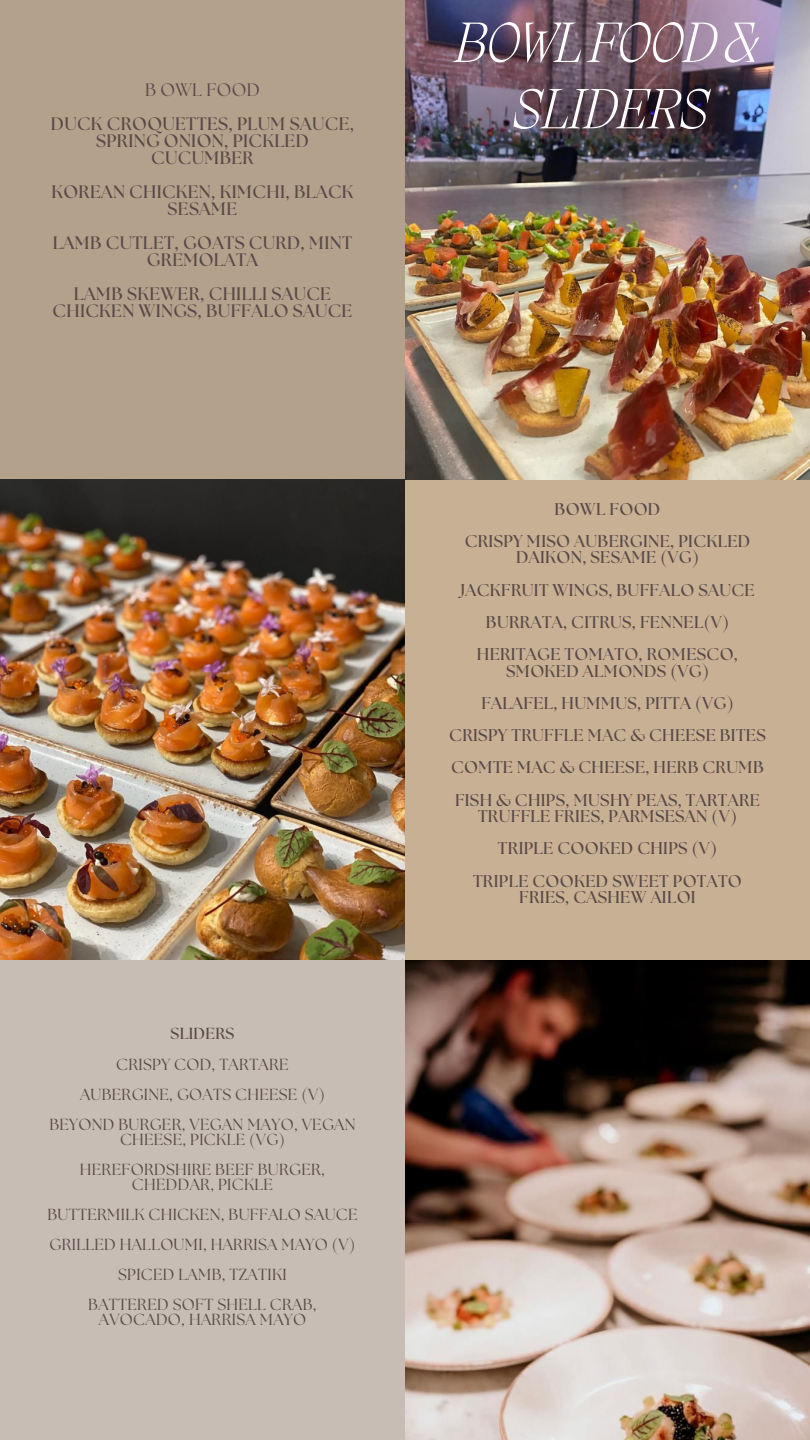
<style>
.page{position:relative;width:810px;height:1440px;background:#b4a18c}
.page>*{position:absolute;margin:0;border:0;box-sizing:border-box;transform-origin:0 0}
.t1{font:italic 200 58.3px "Migra";letter-spacing:-.015em;color:#fff}
.t2{font:700 18px/17.2px "The Seasons";letter-spacing:.02em;color:#594946;text-align:center}
.t3{font:18px "The Seasons";letter-spacing:.02em;color:#594946}
.t4{font:700 17px/16.5px "The Seasons";letter-spacing:.02em;color:#594946;text-align:center}
.t5{font:16px/15px "The Seasons";letter-spacing:.02em;color:#594946;text-align:center}
.t6{font:700 16px "The Seasons";letter-spacing:.02em;color:#594946}
</style>
<div class="page">
<img style="left:405px;top:0;width:405px;height:480px">
<img style="left:0;top:480px;width:405px;height:480px">
<img style="left:405px;top:960px;width:405px;height:480px">
<div style="left:405px;top:480px;width:405px;height:479px;background:#c8b095"></div>
<div style="left:0;top:960px;width:405px;height:479px;background:#c7bdb4"></div>
<h2 class="t3" style="left:145px;top:82px;width:116px">B OWL FOOD</h2>
<h2 class="t2" style="left:51px;top:116px;width:305px">DUCK CROQUETTES, PLUM SAUCE,<br>SPRING ONION, PICKLED<br>CUCUMBER</h2>
<p class="t2" style="left:52px;top:184px;width:303px">KOREAN CHICKEN, KIMCHI, BLACK<br>SESAME</p>
<p class="t2" style="left:53px;top:235px;width:301px">LAMB CUTLET, GOATS CURD, MINT<br>GREMOLATA</p>
<h1 class="t2" style="left:53px;top:286px;width:301px">LAMB SKEWER, CHILLI SAUCE<br>CHICKEN WINGS, BUFFALO SAUCE</h1>
<h2 class="t6" style="left:171px;top:1026px;width:65px">SLIDERS</h2>
<h4 class="t5" style="left:116px;top:1058px;width:174px">CRISPY COD, TARTARE</h4>
<p class="t5" style="left:80px;top:1088px;width:246px">AUBERGINE, GOATS CHEESE (V)</p>
<p class="t5" style="left:49px;top:1118px;width:308px">BEYOND BURGER, VEGAN MAYO, VEGAN<br>CHEESE, PICKLE (VG)</p>
<p class="t5" style="left:80px;top:1163px;width:247px">HEREFORDSHIRE BEEF BURGER,<br>CHEDDAR, PICKLE</p>
<p class="t5" style="left:48px;top:1208px;width:311px">BUTTERMILK CHICKEN, BUFFALO SAUCE</p>
<p class="t5" style="left:50px;top:1238px;width:307px">GRILLED HALLOUMI, HARRISA MAYO (V)</p>
<p class="t5" style="left:118px;top:1268px;width:170px">SPICED LAMB, TZATIKI</p>
<p class="t5" style="left:88px;top:1298px;width:230px">BATTERED SOFT SHELL CRAB,<br>AVOCADO, HARRISA MAYO</p>
<p class="t1" style="left:455px;top:15px;width:307px">BOWLFOOD&amp;</p>
<p class="t1" style="left:512px;top:81px;width:199px">SLIDERS</p>
<h1 class="t4" style="left:555px;top:501px;width:107px">BOWL FOOD</h1>
<h2 class="t4" style="left:465px;top:534px;width:287px">CRISPY MISO AUBERGINE, PICKLED<br>DAIKON, SESAME (VG)</h2>
<h2 class="t4" style="left:460px;top:582px;width:296px">JACKFRUIT WINGS, BUFFALO SAUCE</h2>
<h2 class="t4" style="left:486px;top:615px;width:245px">BURRATA, CITRUS, FENNEL(V)</h2>
<h2 class="t4" style="left:477px;top:647px;width:263px">HERITAGE TOMATO, ROMESCO,<br>SMOKED ALMONDS (VG)</h2>
<h2 class="t4" style="left:481px;top:696px;width:254px">FALAFEL, HUMMUS, PITTA (VG)</h2>
<h2 class="t4" style="left:449px;top:728px;width:318px">CRISPY TRUFFLE MAC &amp; CHEESE BITES</h2>
<h2 class="t4" style="left:451px;top:760px;width:314px">COMTE MAC &amp; CHEESE, HERB CRUMB</h2>
<h2 class="t4" style="left:455px;top:792px;width:306px">FISH &amp; CHIPS, MUSHY PEAS, TARTARE<br>TRUFFLE FRIES, PARMSESAN (V)</h2>
<h2 class="t4" style="left:498px;top:841px;width:220px">TRIPLE COOKED CHIPS (V)</h2>
<h2 class="t4" style="left:473px;top:873px;width:270px">TRIPLE COOKED SWEET POTATO<br>FRIES, CASHEW AILOI</h2>
</div>
